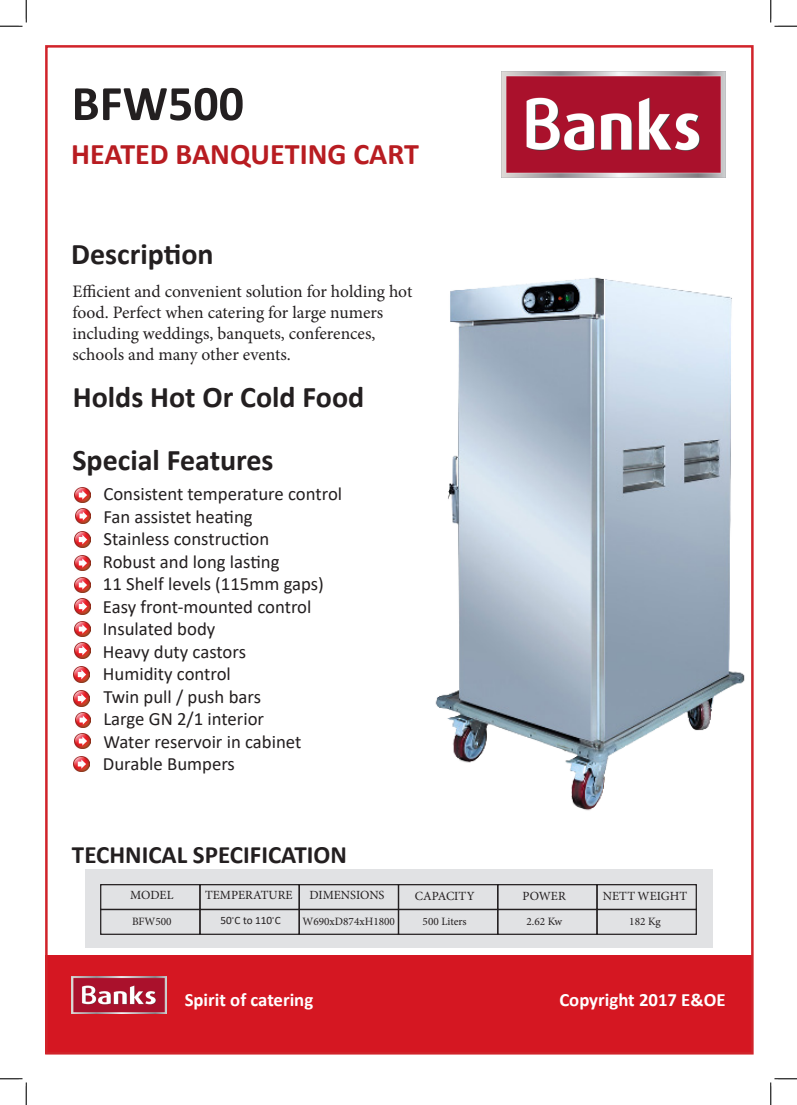
<style>
.page{position:relative;width:797px;height:1105px;background:#fff}
.page>*{position:absolute;margin:0;border:0;box-sizing:border-box;transform-origin:0 0}
.t1{font:700 50px "Calibri";color:#231f20}
.t2{font:700 30px "Calibri";color:#231f20}
.t3{font:700 30px "Calibri";color:#b81c21}
.t4{font:700 25px "Calibri";color:#231f20}
.t5{font:18.75px "Calibri";color:#231f20}
.t6{font:700 18.75px "Calibri";color:#fff}
.t7{font:17.5px "Minion Pro";letter-spacing:-.005em;color:#231f20}
.t8{font:12.5px "Minion Pro";color:#231f20}
.t9{font:11.25px "Minion Pro";color:#231f20}
.t10{font:11.25px "Calibri";color:#231f20}
.s1{font-family:"Angsana New"}
</style>
<div class="page">
<img style="left:502px;top:71px;width:223px;height:106px">
<div style="left:46px;top:955px;width:707px;height:98px;background:#d51722"></div>
<img style="left:72px;top:977px;width:95px;height:37px">
<div style="left:85px;top:869px;width:627px;height:79px;background:#e1e2e4"></div>
<div style="left:596px;top:884px;width:101px;height:26px;border:1px solid #231f20"></div>
<div style="left:100px;top:884px;width:101px;height:26px;border:1px solid #231f20"></div>
<div style="left:497px;top:884px;width:100px;height:26px;border:1px solid #231f20"></div>
<div style="left:398px;top:884px;width:100px;height:26px;border:1px solid #231f20"></div>
<div style="left:298px;top:884px;width:101px;height:26px;border:1px solid #231f20"></div>
<div style="left:199px;top:884px;width:101px;height:26px;border:1px solid #231f20"></div>
<div style="left:596px;top:909px;width:101px;height:26px;border:1px solid #231f20"></div>
<div style="left:100px;top:909px;width:101px;height:26px;border:1px solid #231f20"></div>
<div style="left:497px;top:909px;width:100px;height:26px;border:1px solid #231f20"></div>
<div style="left:398px;top:909px;width:100px;height:26px;border:1px solid #231f20"></div>
<div style="left:298px;top:909px;width:101px;height:26px;border:1px solid #231f20"></div>
<div style="left:199px;top:909px;width:101px;height:26px;border:1px solid #231f20"></div>
<img style="left:75px;top:532px;width:15px;height:15px">
<img style="left:75px;top:488px;width:15px;height:15px">
<img style="left:75px;top:555px;width:15px;height:15px">
<img style="left:75px;top:577px;width:15px;height:15px">
<img style="left:75px;top:599px;width:15px;height:15px">
<img style="left:75px;top:621px;width:15px;height:15px">
<img style="left:75px;top:508px;width:16px;height:16px">
<img style="left:75px;top:733px;width:15px;height:16px">
<img style="left:75px;top:712px;width:16px;height:15px">
<img style="left:74px;top:691px;width:15px;height:15px">
<img style="left:74px;top:667px;width:15px;height:15px">
<img style="left:75px;top:643px;width:15px;height:15px">
<img style="left:74px;top:756px;width:15px;height:15px">
<img style="left:435px;top:277px;width:310px;height:534px">
<svg style="left:0;top:0;width:27px;height:27px"></svg>
<svg style="left:0;top:1078px;width:27px;height:27px"></svg>
<svg style="left:770px;top:0;width:27px;height:27px"></svg>
<svg style="left:770px;top:1078px;width:27px;height:27px"></svg>
<p class="t1" style="left:72px;top:68px;width:174px">BFW500</p>
<p class="t3" style="left:71px;top:133px;width:349px">HEATED BANQUETING CART</p>
<p class="t2" style="left:71px;top:233px;width:144px">Description</p>
<p class="t7" style="left:72px;top:279px;width:341px">Efficient and convenient solution for holding hot</p>
<p class="t7" style="left:72px;top:300px;width:312px">food. Perfect when catering for large numers</p>
<p class="t7" style="left:72px;top:321px;width:304px">including weddings, banquets, conferences,</p>
<p class="t7" style="left:72px;top:342px;width:220px">schools and many other events.</p>
<p class="t2" style="left:73px;top:376px;width:293px">Holds Hot Or Cold Food</p>
<p class="t2" style="left:72px;top:439px;width:203px">Special Features</p>
<p class="t5" style="left:103px;top:481px;width:240px">Consistent temperature control</p>
<p class="t5" style="left:103px;top:503px;width:151px">Fan assistet heating</p>
<p class="t5" style="left:103px;top:526px;width:167px">Stainless construction</p>
<p class="t5" style="left:103px;top:548px;width:178px">Robust and long lasting</p>
<p class="t5" style="left:103px;top:571px;width:222px">11 Shelf levels (115mm gaps)</p>
<p class="t5" style="left:103px;top:593px;width:210px">Easy front-mounted control</p>
<p class="t5" style="left:103px;top:616px;width:114px">Insulated body</p>
<p class="t5" style="left:103px;top:638px;width:145px">Heavy duty castors</p>
<p class="t5" style="left:103px;top:661px;width:130px">Humidity control</p>
<p class="t5" style="left:103px;top:683px;width:159px">Twin pull / push bars</p>
<p class="t5" style="left:103px;top:706px;width:162px">Large GN 2/1 interior</p>
<p class="t5" style="left:103px;top:728px;width:199px">Water reservoir in cabinet</p>
<p class="t5" style="left:103px;top:751px;width:133px">Durable Bumpers</p>
<p class="t4" style="left:72px;top:837px;width:276px">TECHNICAL SPECIFICATION</p>
<p class="t8" style="left:130px;top:886px;width:45px">MODEL</p>
<p class="t8" style="left:205px;top:886px;width:89px">TEMPERATURE</p>
<p class="t8" style="left:309px;top:886px;width:77px">DIMENSIONS</p>
<p class="t8" style="left:415px;top:887px;width:61px">CAPACITY</p>
<p class="t8" style="left:522px;top:887px;width:45px">POWER</p>
<p class="t8" style="left:603px;top:887px;width:86px">NETT WEIGHT</p>
<p class="t9" style="left:132px;top:914px;width:41px">BFW500</p>
<p class="t10" style="left:220px;top:913px;width:62px">50 <span class="s1">ํ</span>C to 110 <span class="s1">ํ</span>C</p>
<p class="t9" style="left:302px;top:914px;width:94px">W690xD874xH1800</p>
<p class="t9" style="left:422px;top:914px;width:46px">500 Liters</p>
<p class="t9" style="left:526px;top:914px;width:37px">2.62 Kw</p>
<p class="t9" style="left:629px;top:914px;width:33px">182 Kg</p>
<p class="t6" style="left:185px;top:986px;width:130px">Spirit of catering</p>
<p class="t6" style="left:559px;top:986px;width:168px">Copyright 2017 E&amp;OE</p>
</div>
